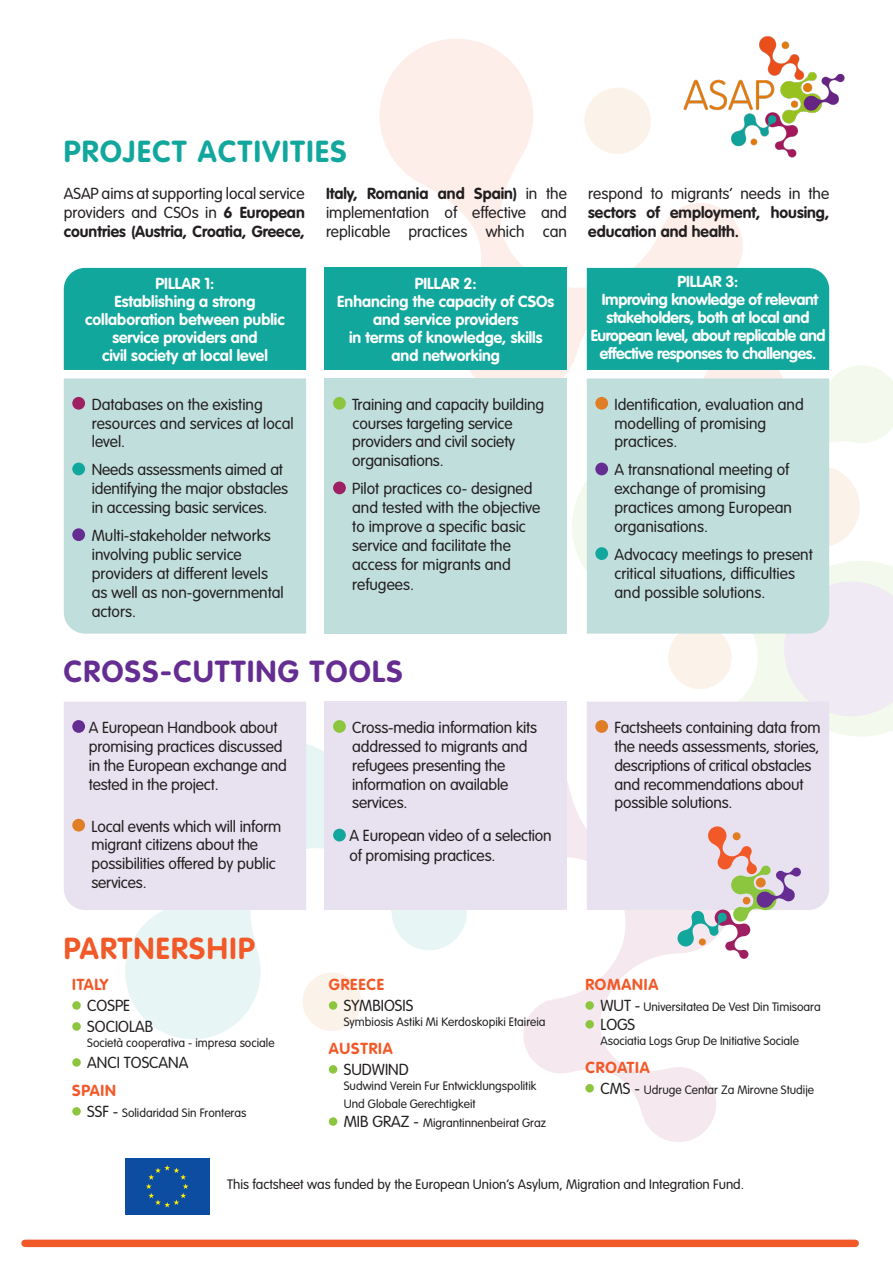
<style>
.page{position:relative;width:893px;height:1263px;background:#fff}
.page>*{position:absolute;margin:0;border:0;box-sizing:border-box;transform-origin:0 0}
.t1{font:700 30px "VAG Rounded Std";letter-spacing:.05em;color:#652d91}
.t2{font:700 30px "VAG Rounded Std";letter-spacing:.05em;color:#12a79d}
.t3{font:700 30px "VAG Rounded Std";letter-spacing:.05em;color:#f15929}
.t4{font:300 15.75px/18.9px "VAG Rounded Std";color:#231f20}
.t5{font:700 15.75px/18px "VAG Rounded Std";color:#fff;text-align:center}
.t6{font:700 15.75px/18px "VAG Rounded Std";letter-spacing:-.025em;color:#fff;text-align:center}
.t7{font:700 15.75px/18.9px "VAG Rounded Std";color:#231f20;text-align:justify}
.t8{font:700 15.75px "VAG Rounded Std";letter-spacing:.05em;color:#f15929}
.t9{font:300 13.5px "VAG Rounded Std";color:#231f20}
.t10{font:300 12px "VAG Rounded Std";color:#231f20}
.s1{font-weight:700}
.s2{font-weight:300}
.s3{font-size:15.75px}
</style>
<div class="page">
<svg style="left:373px;top:39px;width:417px;height:339px"></svg>
<svg style="left:581px;top:84px;width:73px;height:73px"></svg>
<svg style="left:524px;top:781px;width:192px;height:361px"></svg>
<svg style="left:125px;top:740px;width:412px;height:302px"></svg>
<div style="left:302px;top:972px;width:59px;height:59px;background:#fbf2e9;border-radius:50%"></div>
<svg style="left:570px;top:364px;width:323px;height:467px"></svg>
<div style="left:668px;top:625px;width:64px;height:64px;background:#fbf2e9;border-radius:50%"></div>
<svg style="left:774px;top:377px;width:119px;height:346px"></svg>
<img style="left:672px;top:36px;width:173px;height:132px">
<div style="left:64px;top:378px;width:242px;height:256px;background:#c0dedc"></div>
<div style="left:64px;top:268px;width:242px;height:102px;background:#12a79d"></div>
<div style="left:325px;top:268px;width:242px;height:102px;background:#12a79d"></div>
<div style="left:587px;top:268px;width:242px;height:102px;background:#12a79d"></div>
<div style="left:325px;top:378px;width:242px;height:256px;background:#c0dedc"></div>
<div style="left:587px;top:378px;width:242px;height:256px;background:#c0dedc"></div>
<div style="left:72px;top:397px;width:13px;height:13px;background:#9e1f62;border-radius:50%"></div>
<div style="left:72px;top:463px;width:13px;height:12px;background:#12a79d;border-radius:50%"></div>
<div style="left:72px;top:528px;width:13px;height:13px;background:#652d91;border-radius:50%"></div>
<div style="left:333px;top:397px;width:13px;height:13px;background:#8bc63e;border-radius:50%"></div>
<div style="left:333px;top:481px;width:13px;height:13px;background:#9e1f62;border-radius:50%"></div>
<div style="left:595px;top:397px;width:13px;height:13px;background:#e07e26;border-radius:50%"></div>
<div style="left:595px;top:463px;width:13px;height:12px;background:#652d91;border-radius:50%"></div>
<div style="left:595px;top:547px;width:13px;height:13px;background:#12a79d;border-radius:50%"></div>
<div style="left:64px;top:702px;width:242px;height:208px;background:#e8e1ef"></div>
<div style="left:325px;top:702px;width:242px;height:208px;background:#e8e1ef"></div>
<div style="left:587px;top:702px;width:242px;height:208px;background:#e8e1ef"></div>
<div style="left:72px;top:720px;width:13px;height:13px;background:#652d91;border-radius:50%"></div>
<div style="left:72px;top:819px;width:13px;height:12px;background:#e07e26;border-radius:50%"></div>
<div style="left:333px;top:720px;width:13px;height:13px;background:#8bc63e;border-radius:50%"></div>
<div style="left:333px;top:829px;width:13px;height:12px;background:#12a79d;border-radius:50%"></div>
<div style="left:595px;top:720px;width:13px;height:13px;background:#e07e26;border-radius:50%"></div>
<svg style="left:677px;top:825px;width:124px;height:134px"></svg>
<div style="left:72px;top:1001px;width:9px;height:9px;background:#8bc63e;border-radius:50%"></div>
<div style="left:72px;top:1022px;width:9px;height:9px;background:#8bc63e;border-radius:50%"></div>
<div style="left:72px;top:1058px;width:9px;height:9px;background:#8bc63e;border-radius:50%"></div>
<div style="left:72px;top:1107px;width:9px;height:8px;background:#8bc63e;border-radius:50%"></div>
<div style="left:329px;top:1001px;width:8px;height:9px;background:#8bc63e;border-radius:50%"></div>
<div style="left:329px;top:1065px;width:8px;height:8px;background:#8bc63e;border-radius:50%"></div>
<div style="left:329px;top:1117px;width:8px;height:9px;background:#8bc63e;border-radius:50%"></div>
<div style="left:585px;top:1001px;width:9px;height:9px;background:#8bc63e;border-radius:50%"></div>
<div style="left:585px;top:1020px;width:9px;height:8px;background:#8bc63e;border-radius:50%"></div>
<div style="left:585px;top:1084px;width:9px;height:8px;background:#8bc63e;border-radius:50%"></div>
<div style="left:123px;top:1157px;width:88px;height:59px;background:linear-gradient(to bottom,#0d4da1,#0d4da1)"></div>
<div style="left:125px;top:1158px;width:84px;height:56px;background:#0d4da1"></div>
<svg style="left:146px;top:1165px;width:43px;height:42px"></svg>
<div style="left:25px;top:1239px;width:830px;height:8px;background:#f15929"></div>
<p class="t2" style="left:64px;top:134px;width:284px">PROJECT ACTIVITIES</p>
<p class="t4" style="left:64px;top:185px;width:242px;text-align:justify">ASAP aims at supporting local service providers and CSOs in <span class="s1">6 European countries (Austria, Croatia, Greece,</span></p>
<p class="t4" style="left:326px;top:185px;width:242px;text-align:justify"><span class="s1">Italy, Romania and Spain)</span> in the implementation of effective and replicable practices which can</p>
<p class="t7" style="left:588px;top:185px;width:242px"><span class="s2">respond to migrants’ needs in the </span>sectors of employment, housing, education and health.</p>
<p class="t5" style="left:156px;top:275px;width:60px">PILLAR 1:</p>
<p class="t5" style="left:115px;top:293px;width:142px">Establishing a strong</p>
<p class="t5" style="left:85px;top:311px;width:201px">collaboration between public</p>
<p class="t5" style="left:112px;top:329px;width:147px">service providers and</p>
<p class="t5" style="left:102px;top:347px;width:167px">civil society at local level</p>
<p class="t4" style="left:92px;top:395px;width:203px">Databases on the existing resources and services at local level.</p>
<p class="t4" style="left:92px;top:461px;width:198px">Needs assessments aimed at identifying the major obstacles in accessing basic services.</p>
<p class="t4" style="left:92px;top:527px;width:181px">Multi-stakeholder networks</p>
<p class="t4" style="left:92px;top:546px;width:152px">involving public service</p>
<p class="t4" style="left:92px;top:564px;width:194px">providers at different levels as well as non-governmental actors.</p>
<p class="t5" style="left:415px;top:275px;width:64px">PILLAR 2:</p>
<p class="t5" style="left:337px;top:293px;width:218px">Enhancing the capacity of CSOs and service providers</p>
<p class="t5" style="left:349px;top:329px;width:195px">in terms of knowledge, skills</p>
<p class="t5" style="left:392px;top:347px;width:110px">and networking</p>
<p class="t4" style="left:352px;top:395px;width:194px">Training and capacity building courses targeting service providers and civil society</p>
<p class="t4" style="left:352px;top:452px;width:93px">organisations.</p>
<p class="t4" style="left:352px;top:480px;width:190px">Pilot practices co- designed and tested with the objective to improve a specific basic service and facilitate the</p>
<p class="t4" style="left:352px;top:555px;width:160px">access for migrants and</p>
<p class="t4" style="left:352px;top:575px;width:63px">refugees.</p>
<p class="t1" style="left:64px;top:654px;width:340px">CROSS-CUTTING TOOLS</p>
<p class="t4" style="left:89px;top:718px;width:200px">A European Handbook about promising practices discussed in the European exchange and</p>
<p class="t4" style="left:89px;top:775px;width:131px">tested in the project.</p>
<p class="t4" style="left:91px;top:817px;width:191px">Local events which will inform migrant citizens about the possibilities offered by public services.</p>
<p class="t3" style="left:64px;top:930px;width:193px">PARTNERSHIP</p>
<p class="t8" style="left:72px;top:975px;width:38px">ITALY</p>
<p class="t4" style="left:87px;top:997px;width:44px">COSPE</p>
<p class="t4" style="left:87px;top:1018px;width:67px">SOCIOLAB</p>
<p class="t10" style="left:87px;top:1036px;width:189px">Società cooperativa - impresa sociale</p>
<p class="t4" style="left:87px;top:1054px;width:103px">ANCI TOSCANA</p>
<p class="t8" style="left:72px;top:1081px;width:45px">SPAIN</p>
<p class="t10" style="left:87px;top:1106px;width:161px"><span class="s3">SSF -</span> Solidaridad Sin Fronteras</p>
<p class="t4" style="left:352px;top:718px;width:186px">Cross-media information kits addressed to migrants and refugees presenting the</p>
<p class="t4" style="left:352px;top:775px;width:158px">information on available</p>
<p class="t4" style="left:352px;top:794px;width:57px">services.</p>
<p class="t4" style="left:350px;top:827px;width:204px;line-height:19.8px">A European video of a selection of promising practices.</p>
<p class="t8" style="left:329px;top:975px;width:57px">GREECE</p>
<p class="t4" style="left:344px;top:997px;width:71px">SYMBIOSIS</p>
<p class="t10" style="left:344px;top:1015px;width:203px">Symbiosis Astiki Mi Kerdoskopiki Etaireia</p>
<p class="t8" style="left:329px;top:1039px;width:65px">AUSTRIA</p>
<p class="t4" style="left:344px;top:1061px;width:66px">SUDWIND</p>
<p class="t10" style="left:344px;top:1078px;width:194px">Sudwind Verein Fur Entwicklungspolitik</p>
<p class="t10" style="left:344px;top:1097px;width:133px">Und Globale Gerechtigkeit</p>
<p class="t10" style="left:344px;top:1116px;width:204px"><span class="s3">MIB GRAZ -</span> Migrantinnenbeirat Graz</p>
<p class="t5" style="left:678px;top:273px;width:62px">PILLAR 3:</p>
<p class="t6" style="left:591px;top:291px;width:236px">Improving knowledge of relevant stakeholders, both at local and European level, about replicable and effective responses to challenges.</p>
<p class="t4" style="left:614px;top:395px;width:191px">Identification, evaluation and</p>
<p class="t4" style="left:614px;top:414px;width:153px">modelling of promising</p>
<p class="t4" style="left:614px;top:433px;width:64px">practices.</p>
<p class="t4" style="left:614px;top:461px;width:176px">A transnational meeting of</p>
<p class="t4" style="left:614px;top:480px;width:153px">exchange of promising</p>
<p class="t4" style="left:614px;top:499px;width:179px">practices among European</p>
<p class="t4" style="left:614px;top:518px;width:95px">organisations.</p>
<p class="t4" style="left:614px;top:546px;width:200px">Advocacy meetings to present</p>
<p class="t4" style="left:614px;top:564px;width:182px">critical situations, difficulties</p>
<p class="t4" style="left:614px;top:583px;width:152px">and possible solutions.</p>
<p class="t4" style="left:614px;top:718px;width:208px">Factsheets containing data from the needs assessments, stories, descriptions of critical obstacles and recommendations about possible solutions.</p>
<p class="t8" style="left:585px;top:975px;width:74px">ROMANIA</p>
<p class="t10" style="left:600px;top:1000px;width:222px"><span class="s3">WUT -</span> Universitatea De Vest Din Timisoara</p>
<p class="t4" style="left:600px;top:1016px;width:36px">LOGS</p>
<p class="t10" style="left:600px;top:1034px;width:200px">Asociatia Logs Grup De Initiative Sociale</p>
<p class="t8" style="left:585px;top:1058px;width:66px">CROATIA</p>
<p class="t10" style="left:600px;top:1083px;width:215px"><span class="s3">CMS -</span> Udruge Centar Za Mirovne Studije</p>
<p class="t9" style="left:227px;top:1177px;width:519px">This factsheet was funded by the European Union’s Asylum, Migration and Integration Fund.</p>
</div>
